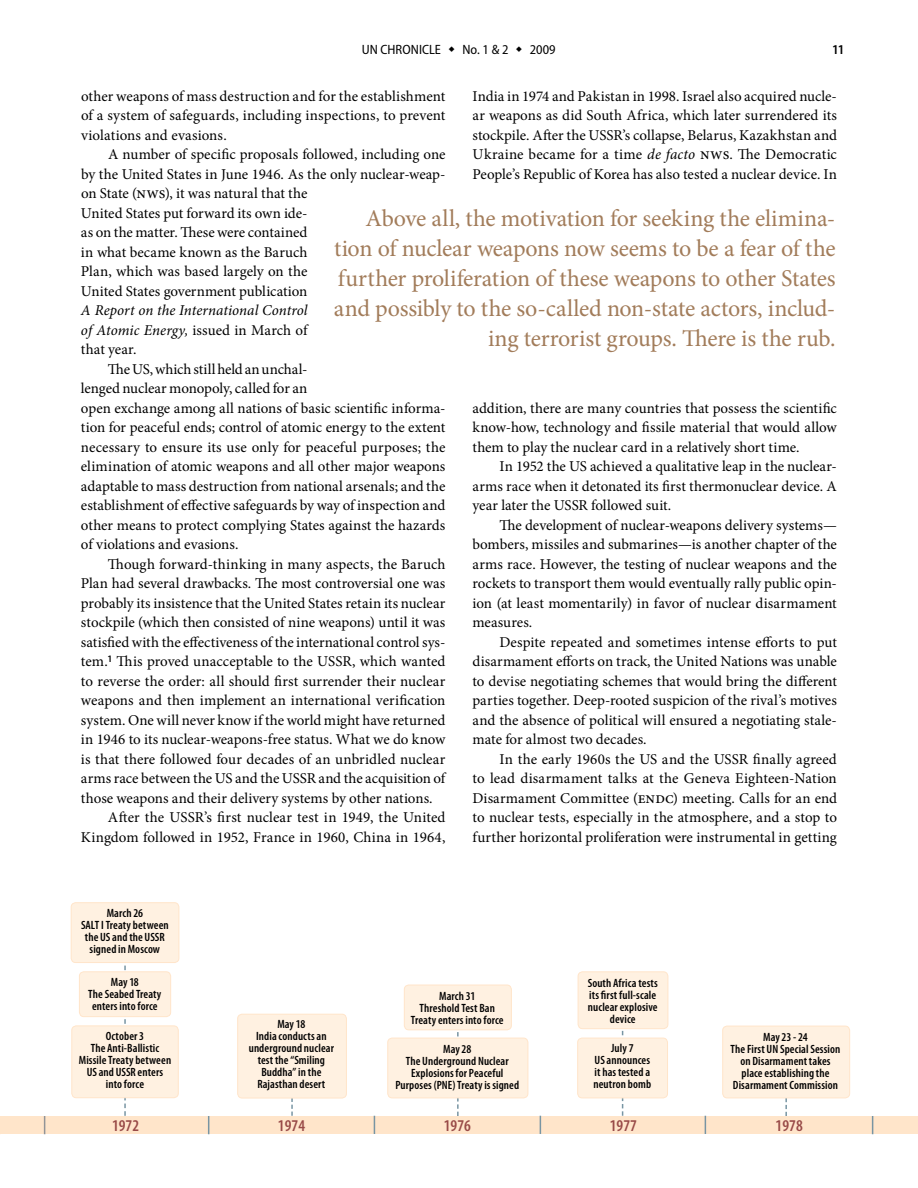
<style>
.page{position:relative;width:918px;height:1188px;background:#fff}
.page>*{position:absolute;margin:0;border:0;box-sizing:border-box;transform-origin:0 0}
.t1{font:24px/30px "Minion Pro";letter-spacing:-.02em;color:#a27c5a;text-align:right}
.t2{font:600 condensed 16.5px "Myriad Pro";letter-spacing:.005em;color:#984a47}
.t3{font:15px/19.5px "Minion Pro";letter-spacing:-.005em;color:#000;text-align:justify}
.t4{font:italic 15px/19.5px "Minion Pro";color:#000;text-align:justify}
.t5{font:semi-condensed 13.5px "Myriad Pro";letter-spacing:.005em;color:#000}
.t6{font:600 semi-condensed 13.5px "Myriad Pro";color:#000}
.t7{font:600 condensed 12px/12px "Myriad Pro";letter-spacing:.01em;color:#000;text-align:center}
.s1{font-size:16.5px}
.s2{font-style:normal}
.s3{font-style:italic}
</style>
<div class="page">
<div style="left:0;top:1116px;width:918px;height:18px;background:#ffe5ca"></div>
<svg style="left:785px;top:1098px;width:2px;height:18px"></svg>
<svg style="left:622px;top:1030px;width:1px;height:86px"></svg>
<svg style="left:457px;top:1030px;width:2px;height:86px"></svg>
<div style="left:404px;top:985px;width:107px;height:45px;background:#fff1e1;border-radius:4px"></div>
<div style="left:404px;top:985px;width:107px;height:45px;border:1px solid #ffe5ca;border-radius:4px"></div>
<svg style="left:291px;top:1098px;width:2px;height:18px"></svg>
<svg style="left:124px;top:965px;width:2px;height:151px"></svg>
<div style="left:72px;top:1026px;width:106px;height:72px;background:#fff1e1;border-radius:4px"></div>
<div style="left:72px;top:1026px;width:106px;height:72px;border:1px solid #ffe5ca;border-radius:4px"></div>
<div style="left:79px;top:972px;width:92px;height:45px;background:#fff1e1;border-radius:4px"></div>
<div style="left:79px;top:972px;width:92px;height:45px;border:1px solid #ffe5ca;border-radius:4px"></div>
<div style="left:238px;top:1014px;width:108px;height:84px;background:#fff1e1;border-radius:4px"></div>
<div style="left:238px;top:1014px;width:108px;height:84px;border:1px solid #ffe5ca;border-radius:4px"></div>
<div style="left:71px;top:903px;width:108px;height:60px;background:#fff1e1;border-radius:4px"></div>
<div style="left:71px;top:903px;width:108px;height:60px;border:1px solid #ffe5ca;border-radius:4px"></div>
<div style="left:578px;top:972px;width:90px;height:57px;background:#fff1e1;border-radius:4px"></div>
<div style="left:578px;top:972px;width:90px;height:57px;border:1px solid #ffe5ca;border-radius:4px"></div>
<div style="left:723px;top:1026px;width:127px;height:72px;background:#fff1e1;border-radius:4px"></div>
<div style="left:723px;top:1026px;width:127px;height:72px;border:1px solid #ffe5ca;border-radius:4px"></div>
<div style="left:578px;top:1038px;width:90px;height:60px;background:#fff1e1;border-radius:4px"></div>
<div style="left:578px;top:1038px;width:90px;height:60px;border:1px solid #ffe5ca;border-radius:4px"></div>
<div style="left:388px;top:1038px;width:140px;height:60px;background:#fff1e1;border-radius:4px"></div>
<div style="left:388px;top:1038px;width:140px;height:60px;border:1px solid #ffe5ca;border-radius:4px"></div>
<svg style="left:44px;top:1116px;width:1px;height:18px"></svg>
<svg style="left:208px;top:1116px;width:1px;height:18px"></svg>
<svg style="left:374px;top:1116px;width:1px;height:18px"></svg>
<svg style="left:540px;top:1116px;width:1px;height:18px"></svg>
<svg style="left:705px;top:1116px;width:1px;height:18px"></svg>
<svg style="left:872px;top:1116px;width:1px;height:18px"></svg>
<p class="t5" style="left:362px;top:42px;width:81px">UN CHRONICLE</p>
<p class="t5" style="left:462px;top:42px;width:48px">No. 1 &amp; 2</p>
<p class="t5" style="left:530px;top:42px;width:27px">2009</p>
<p class="t6" style="left:832px;top:42px;width:14px">11</p>
<p class="t3" style="left:81px;top:86px;width:366px">other weapons of mass destruction and for the establishment of a system of safeguards, including inspections, to prevent violations and evasions.</p>
<p class="t3" style="left:81px;top:145px;width:366px;text-align:left;text-indent:27px">A number of specific proposals followed, including one by the United States in June 1946. As the only nuclear-weap&shy;on State (<span class="s1">nws</span>), it was natural that the<br>United States put forward its own ide-<br>as on the matter. These were contained<br>in what became known as the Baruch<br>Plan, which was based largely on the<br>United States government publication</p>
<p class="t4" style="left:81px;top:301px;width:228px">A Report on the International Control of Atomic Energy, <span class="s2">issued in March of that year.</span></p>
<p class="t3" style="left:81px;top:359px;width:366px;text-align:left;text-indent:27px">The US, which still held an unchal-<br>lenged nuclear monopoly, called for an<br>open exchange among all nations of basic scientific informa&shy;tion for peaceful ends; control of atomic energy to the extent necessary to ensure its use only for peaceful purposes; the elimination of atomic weapons and all other major weapons adaptable to mass destruction from national arsenals; and the establishment of effective safeguards by way of inspection and other means to protect complying States against the hazards of violations and evasions.</p>
<p class="t3" style="left:108px;top:554px;width:339px">Though forward-thinking in many aspects, the Baruch</p>
<p class="t3" style="left:81px;top:574px;width:366px">Plan had several drawbacks. The most controversial one was</p>
<p class="t3" style="left:81px;top:593px;width:366px">probably its insistence that the United States retain its nuclear</p>
<p class="t3" style="left:81px;top:613px;width:366px">stockpile (which then consisted of nine weapons) until it was</p>
<p class="t3" style="left:81px;top:632px;width:366px">satisfied with the effectiveness of the international control sys-</p>
<p class="t3" style="left:81px;top:652px;width:366px">tem.<sup>1</sup> This proved unacceptable to the USSR, which wanted</p>
<p class="t3" style="left:81px;top:671px;width:366px">to reverse the order: all should first surrender their nuclear</p>
<p class="t3" style="left:81px;top:691px;width:366px">weapons and then implement an international verification</p>
<p class="t3" style="left:81px;top:710px;width:366px">system. One will never know if the world might have returned</p>
<p class="t3" style="left:81px;top:730px;width:366px">in 1946 to its nuclear-weapons-free status. What we do know</p>
<p class="t3" style="left:81px;top:749px;width:366px">is that there followed four decades of an unbridled nuclear</p>
<p class="t3" style="left:81px;top:769px;width:366px">arms race between the US and the USSR and the acquisition of</p>
<p class="t3" style="left:81px;top:788px;width:353px">those weapons and their delivery systems by other nations.</p>
<p class="t3" style="left:108px;top:808px;width:339px">After the USSR’s first nuclear test in 1949, the United</p>
<p class="t3" style="left:81px;top:827px;width:366px">Kingdom followed in 1952, France in 1960, China in 1964,</p>
<p class="t3" style="left:472px;top:86px;width:366px">India in 1974 and Pakistan in 1998. Israel also acquired nucle&shy;ar weapons as did South Africa, which later surrendered its stockpile. After the USSR’s collapse, Belarus, Kazakhstan and Ukraine became for a time <span class="s3">de facto</span> <span class="s1">nws</span>. The Democratic People’s Republic of Korea has also tested a nuclear device. In</p>
<p class="t1" style="left:334px;top:203px;width:503px">Above all, the motivation for seeking the elimina&shy;tion of nuclear weapons now seems to be a fear of the further proliferation of these weapons to other States and possibly to the so-called non-state actors, includ&shy;ing terrorist groups. There is the rub.</p>
<p class="t3" style="left:473px;top:398px;width:366px">addition, there are many countries that possess the scientific know-how, technology and fissile material that would allow them to play the nuclear card in a relatively short time.</p>
<p class="t3" style="left:473px;top:457px;width:366px;text-indent:27px">In 1952 the US achieved a qualitative leap in the nuclear&shy;arms race when it detonated its first thermonuclear device. A year later the USSR followed suit.</p>
<p class="t3" style="left:473px;top:515px;width:366px;text-indent:27px">The development of nuclear-weapons delivery systems— bombers, missiles and submarines—is another chapter of the arms race. However, the testing of nuclear weapons and the rockets to transport them would eventually rally public opin&shy;ion (at least momentarily) in favor of nuclear disarmament measures.</p>
<p class="t3" style="left:473px;top:632px;width:366px;text-indent:27px">Despite repeated and sometimes intense efforts to put disarmament efforts on track, the United Nations was unable to devise negotiating schemes that would bring the different parties together. Deep-rooted suspicion of the rival’s motives and the absence of political will ensured a negotiating stale&shy;mate for almost two decades.</p>
<p class="t3" style="left:473px;top:749px;width:366px;text-indent:27px">In the early 1960s the US and the USSR finally agreed to lead disarmament talks at the Geneva Eighteen-Nation Disarmament Committee (<span class="s1">endc</span>) meeting. Calls for an end to nuclear tests, especially in the atmosphere, and a stop to further horizontal proliferation were instrumental in getting</p>
<p class="t7" style="left:81px;top:907px;width:89px">March 26<br>SALT I Treaty between the US and the USSR signed in Moscow</p>
<p class="t7" style="left:88px;top:977px;width:75px">May 18<br>The Seabed Treaty enters into force</p>
<p class="t7" style="left:79px;top:1031px;width:94px">October 3<br>The Anti-Ballistic<br>Missile Treaty between<br>US and USSR enters into force</p>
<p class="t7" style="left:249px;top:1019px;width:87px">May 18<br>India conducts an underground nuclear test the “Smiling<br>Buddha” in the<br>Rajasthan desert</p>
<p class="t7" style="left:411px;top:990px;width:94px">March 31<br>Threshold Test Ban<br>Treaty enters into force</p>
<p class="t7" style="left:395px;top:1043px;width:125px">May 28<br>The Underground Nuclear<br>Explosions for Peaceful<br>Purposes (PNE) Treaty is signed</p>
<p class="t7" style="left:588px;top:977px;width:72px">South Africa tests its first full-scale nuclear explosive device</p>
<p class="t7" style="left:594px;top:1043px;width:59px">July 7<br>US announces it has tested a neutron bomb</p>
<p class="t7" style="left:731px;top:1031px;width:111px">May 23 - 24<br>The First UN Special Session on Disarmament takes place establishing the<br>Disarmament Commission</p>
<p class="t2" style="left:112px;top:1117px;width:29px">1972</p>
<p class="t2" style="left:278px;top:1117px;width:29px">1974</p>
<p class="t2" style="left:444px;top:1117px;width:29px">1976</p>
<p class="t2" style="left:610px;top:1117px;width:29px">1977</p>
<p class="t2" style="left:776px;top:1117px;width:29px">1978</p>
</div>
